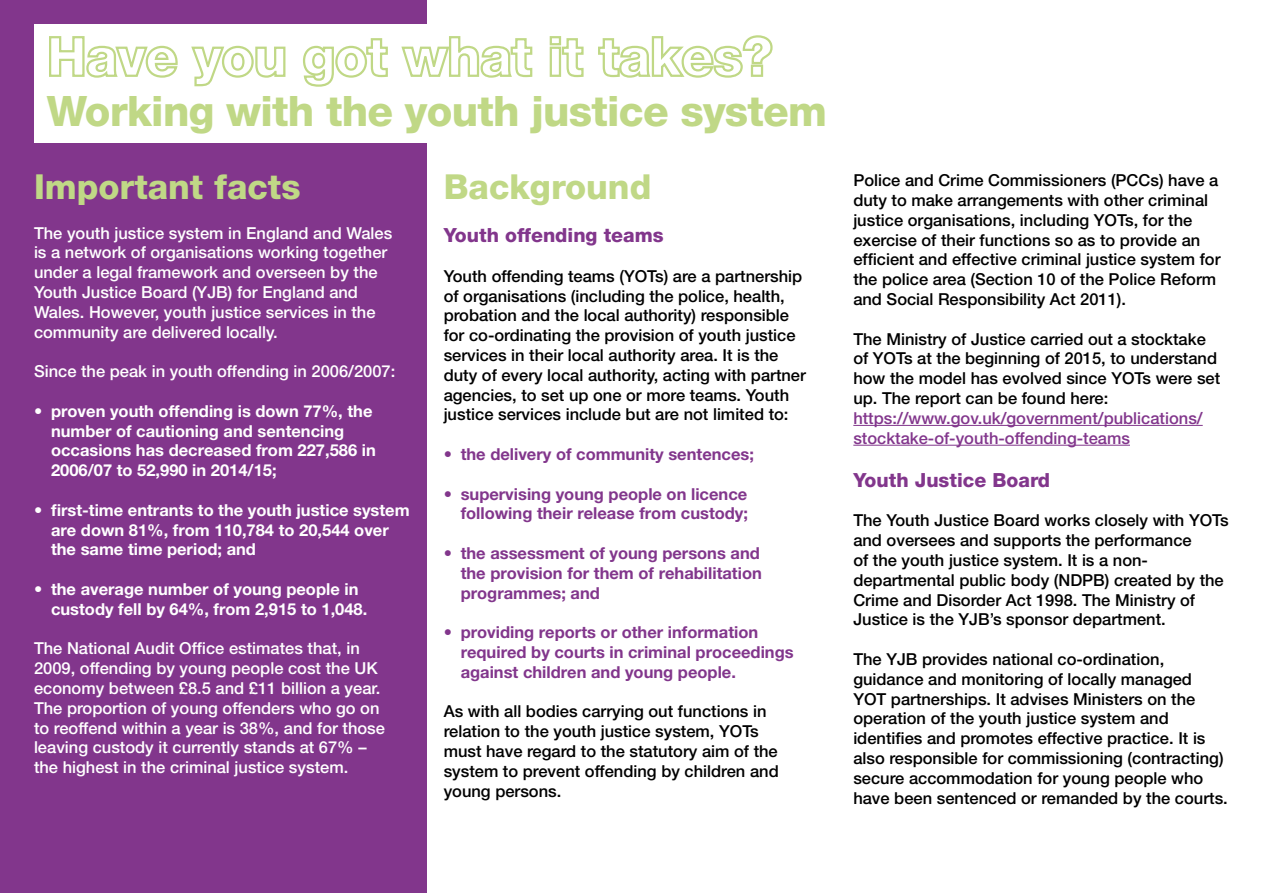
<style>
.page{position:relative;width:1263px;height:893px;background:#fff}
.page>*{position:absolute;margin:0;border:0;box-sizing:border-box;transform-origin:0 0}
.t1{font:800 42px "Helvetica Neue LT Pro";letter-spacing:-.015em;color:#c0d886}
.A_heading{font:800 34.5px "Helvetica Neue LT Pro";color:#c0d886}
.B_heading{font:800 19.5px "Helvetica Neue LT Pro";color:#82368c}
.Body{font:500 16.5px/19.8px "Helvetica Neue LT Pro";color:#000}
.Body-2{font:500 16.5px/19.8px "Helvetica Neue LT Pro";color:#fff}
.Bullet{font:700 16.5px/19.8px "Helvetica Neue LT Pro";color:#fff}
.Bullet-2{font:700 16.5px/19.8px "Helvetica Neue LT Pro";color:#82368c}
.Body-3{font:500 16.5px/19.8px "Helvetica Neue LT Pro";color:#82368c}
</style>
<div class="page">
<div style="left:0;top:0;width:427px;height:893px;background:#82368c"></div>
<div style="left:34px;top:24px;width:1229px;height:119px;background:#fff"></div>
<svg style="left:49px;top:36px;width:129px;height:42px"></svg>
<svg style="left:191px;top:45px;width:95px;height:42px"></svg>
<svg style="left:303px;top:38px;width:85px;height:49px"></svg>
<svg style="left:401px;top:36px;width:132px;height:42px"></svg>
<svg style="left:549px;top:36px;width:35px;height:42px"></svg>
<svg style="left:598px;top:35px;width:175px;height:43px"></svg>
<hr style="left:853px;top:425px;width:350px;height:1px;background:#82368c">
<hr style="left:853px;top:445px;width:277px;height:1px;background:#82368c">
<p class="t1" style="left:47px;top:86px;width:782px">Working with the youth justice system</p>
<p class="A_heading" style="left:34px;top:166px;width:268px">Important facts</p>
<p class="Body-2" style="left:34px;top:223px;width:360px">The youth justice system in England and Wales is a network of organisations working together under a legal framework and overseen by the Youth Justice Board (YJB) for England and Wales. However, youth justice services in the community are delivered locally.</p>
<p class="Body-2" style="left:34px;top:361px;width:363px">Since the peak in youth offending in 2006/2007:</p>
<p class="Bullet" style="left:51px;top:401px;width:326px;text-indent:-17px">• proven youth offending is down 77%, the number of cautioning and sentencing occasions has decreased from 227,586 in 2006/07 to 52,990 in 2014/15;</p>
<p class="Bullet" style="left:51px;top:500px;width:360px;text-indent:-17px">• first-time entrants to the youth justice system are down 81%, from 110,784 to 20,544 over the same time period; and</p>
<p class="Bullet" style="left:51px;top:579px;width:318px;text-indent:-17px">• the average number of young people in custody fell by 64%, from 2,915 to 1,048.</p>
<p class="Body-2" style="left:34px;top:638px;width:352px">The National Audit Office estimates that, in 2009, offending by young people cost the UK economy between £8.5 and £11 billion a year.<br>The proportion of young offenders who go on to reoffend within a year is 38%, and for those leaving custody it currently stands at 67% – the highest in the criminal justice system.</p>
<p class="A_heading" style="left:444px;top:166px;width:209px">Background</p>
<p class="B_heading" style="left:444px;top:224px;width:221px">Youth offending teams</p>
<p class="Body" style="left:444px;top:266px;width:364px">Youth offending teams (YOTs) are a partnership of organisations (including the police, health, probation and the local authority) responsible for co-ordinating the provision of youth justice services in their local authority area. It is the duty of every local authority, acting with partner agencies, to set up one or more teams. Youth justice services include but are not limited to:</p>
<p class="Bullet-2" style="left:444px;top:444px;width:312px">• the delivery of community sentences;</p>
<p class="Bullet-2" style="left:444px;top:483px;width:306px;text-align:right">• supervising young people on licence following their release from custody;</p>
<p class="Bullet-2" style="left:461px;top:543px;width:303px;text-indent:-17px">• the assessment of young persons and the provision for them of rehabilitation programmes; and</p>
<p class="Bullet-2" style="left:461px;top:622px;width:334px;text-indent:-17px">• providing reports or other information required by courts in criminal proceedings against children and young people.</p>
<p class="Body" style="left:444px;top:701px;width:337px">As with all bodies carrying out functions in relation to the youth justice system, YOTs must have regard to the statutory aim of the system to prevent offending by children and young persons.</p>
<p class="Body" style="left:853px;top:170px;width:369px">Police and Crime Commissioners (PCCs) have a duty to make arrangements with other criminal justice organisations, including YOTs, for the exercise of their functions so as to provide an efficient and effective criminal justice system for the police area (Section 10 of the Police Reform and Social Responsibility Act 2011).</p>
<p class="Body" style="left:853px;top:329px;width:368px">The Ministry of Justice carried out a stocktake of YOTs at the beginning of 2015, to understand how the model has evolved since YOTs were set up. The report can be found here:</p>
<p class="Body-3" style="left:853px;top:408px;width:351px">https://www.gov.uk/government/publications/ stocktake-of-youth-offending-teams</p>
<p class="B_heading" style="left:853px;top:468px;width:198px">Youth Justice Board</p>
<p class="Body" style="left:853px;top:510px;width:377px">The Youth Justice Board works closely with YOTs and oversees and supports the performance<br>of the youth justice system. It is a non&shy;departmental public body (NDPB) created by the Crime and Disorder Act 1998. The Ministry of Justice is the YJB’s sponsor department.</p>
<p class="Body" style="left:853px;top:649px;width:376px">The YJB provides national co-ordination, guidance and monitoring of locally managed YOT partnerships. It advises Ministers on the operation of the youth justice system and identifies and promotes effective practice. It is also responsible for commissioning (contracting) secure accommodation for young people who have been sentenced or remanded by the courts.</p>
</div>
